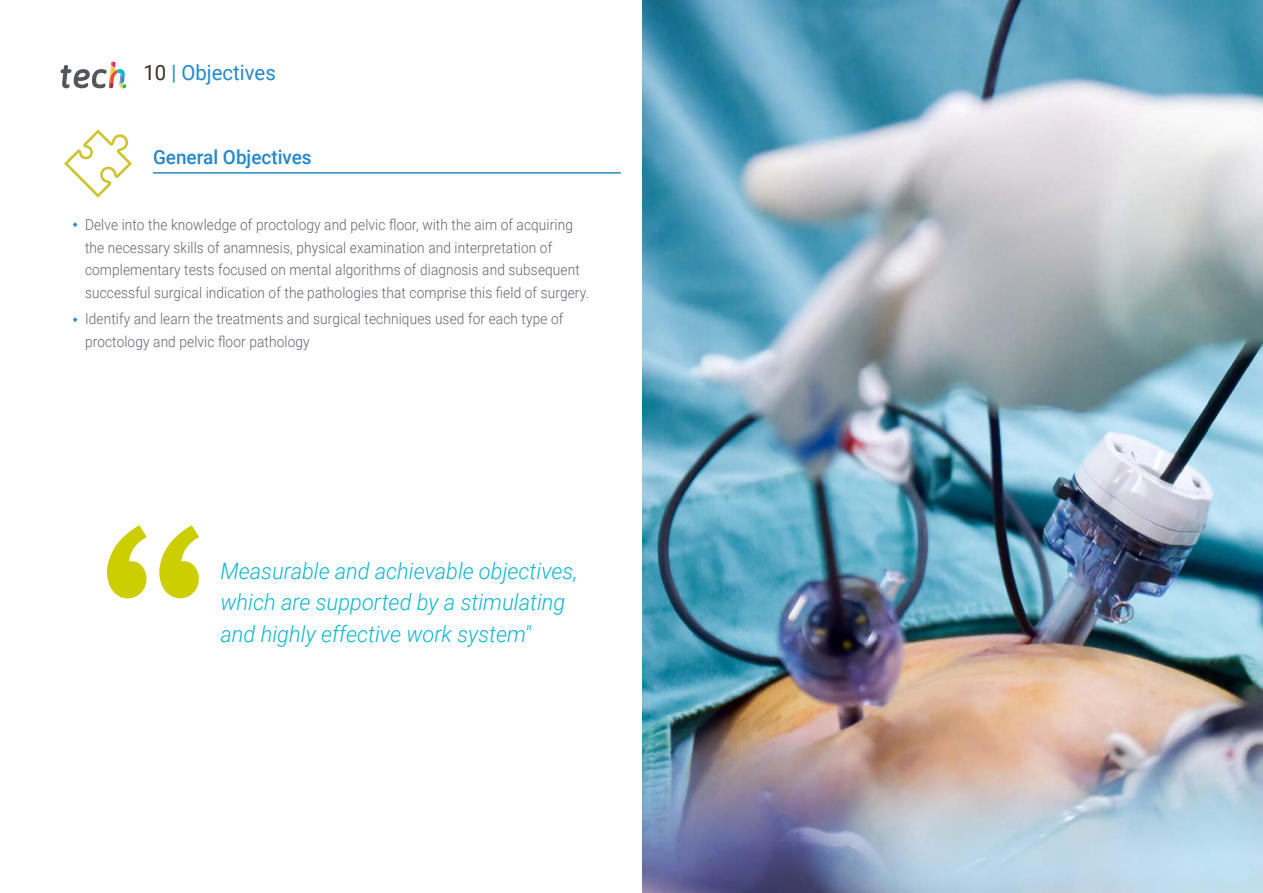
<style>
.page{position:relative;width:1263px;height:893px;background:#fff}
.page>*{position:absolute;margin:0;border:0;box-sizing:border-box;transform-origin:0 0}
.t1{font:italic 300 22.5px/31.5px "Roboto";color:#0fb6cf}
.t2{font:21px "Roboto";color:#2488c9}
.t3{font:500 19.5px "Roboto";color:#2488c9}
.t4{font:300 15px/22.5px "Roboto";letter-spacing:.01em;color:#61646a;scale:.91 1}
.s1{color:#312e20}
</style>
<div class="page">
<hr style="left:153px;top:172px;width:468px;height:1px;background:#2488c9">
<svg style="left:64px;top:129px;width:68px;height:69px"></svg>
<img style="left:642px;top:0;width:621px;height:893px">
<svg style="left:107px;top:525px;width:92px;height:73px"></svg>
<svg style="left:61px;top:62px;width:65px;height:27px"></svg>
<h2 class="t2" style="left:144px;top:57px;width:134px"><span class="s1">10</span> | Objectives</h2>
<h3 class="t3" style="left:153px;top:144px;width:160px">General Objectives</h3>
<p class="t4" style="left:85px;top:213px;width:555px">Delve into the knowledge of proctology and pelvic floor, with the aim of acquiring the necessary skills of anamnesis, physical examination and interpretation of complementary tests focused on mental algorithms of diagnosis and subsequent successful surgical indication of the pathologies that comprise this field of surgery.</p>
<p class="t4" style="left:85px;top:307px;width:527px">Identify and learn the treatments and surgical techniques used for each type of proctology and pelvic floor pathology</p>
<h1 class="t1" style="left:220px;top:554px;width:359px">Measurable and achievable objectives, which are supported by a stimulating and highly effective work system"</h1>
</div>
